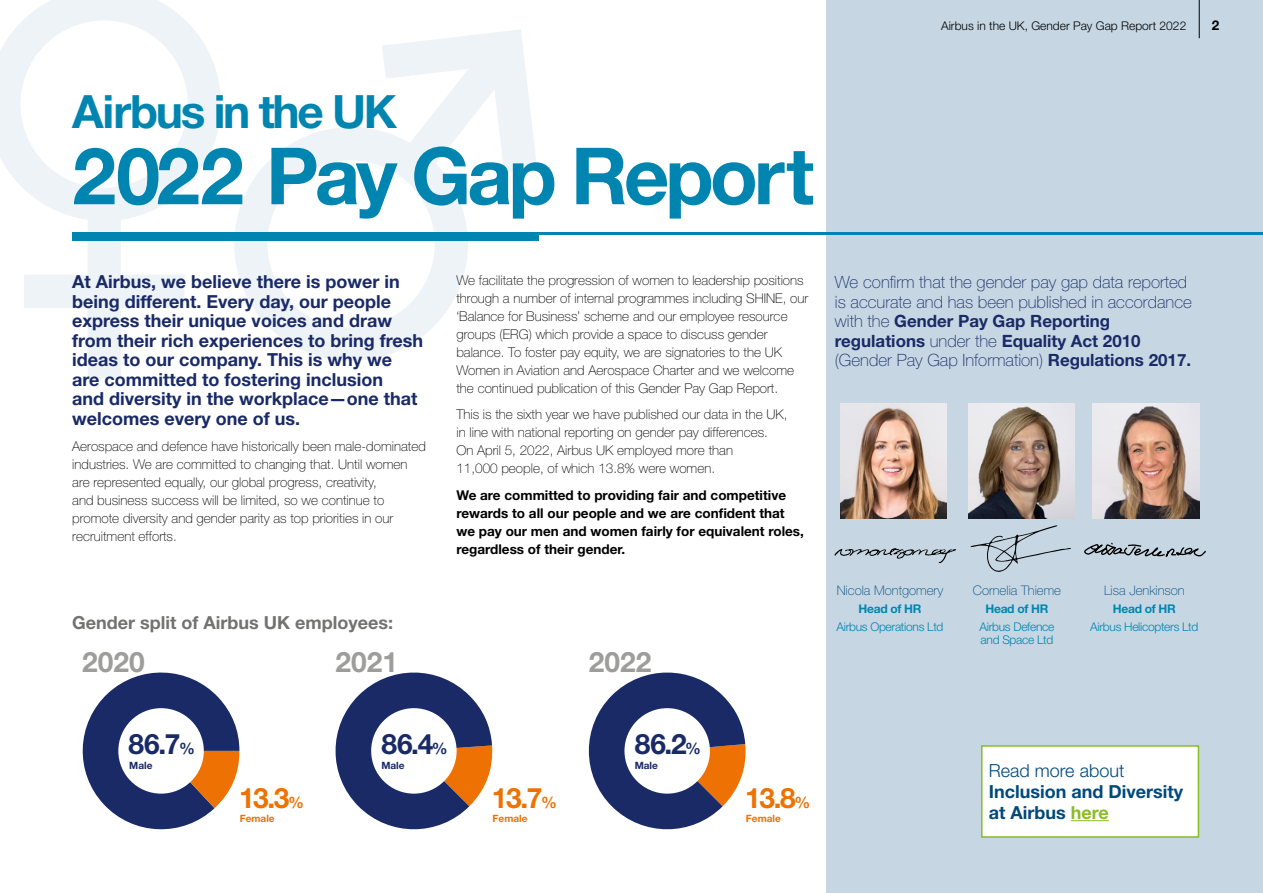
<style>
.page{position:relative;width:1263px;height:893px;background:#fff}
.page>*{position:absolute;margin:0;border:0;box-sizing:border-box;transform-origin:0 0}
.t1{font:700 79.05px "Helvetica Neue LT Std";letter-spacing:-.05em;color:#0085b0}
.t2{font:700 45.9px "Helvetica Neue LT Std";letter-spacing:-.05em;color:#0085b0}
.t3{font:700 28.2px "Helvetica Neue LT Std";color:#192a67}
.t4{font:700 28.2px "Helvetica Neue LT Std";color:#ee7203}
.t5{font:700 28.2px "Helvetica Neue LT Std";color:#9d9d9c}
.t6{font:700 18px/19.5px "Helvetica Neue LT Std";color:#192a67}
.t7{font:700 18px/21px "Helvetica Neue LT Std";color:#00497b}
.t8{font:700 18px "Helvetica Neue LT Std";color:#727271}
.t9{font:300 18px "Helvetica Neue LT Std";color:#00497b}
.t10{font:100 16.95px/19.4px "Helvetica Neue LT Std";color:#192a67}
.t11{font:100 13.5px/18px "Helvetica Neue LT Std";color:#000}
.t12{font:700 13.5px/18px "Helvetica Neue LT Std";color:#000}
.t13{font:100 13.2px "Helvetica Neue LT Std";color:#00497b}
.t14{font:300 12px/13.5px "Helvetica Neue LT Std";letter-spacing:-.025em;color:#0085b0}
.t15{font:300 12px "Helvetica Neue LT Std";color:#000}
.t16{font:700 12px "Helvetica Neue LT Std";letter-spacing:-.025em;color:#0085b0}
.t17{font:700 10.05px "Helvetica Neue LT Std";color:#ee7203}
.t18{font:700 10.05px "Helvetica Neue LT Std";color:#192a67}
.s1{font-weight:700}
.s2{font-size:15.9px}
.s3{color:#89bd24}
</style>
<div class="page">
<div style="left:826px;top:0;width:437px;height:893px;background:#c6d7e3"></div>
<svg style="left:0;top:0;width:219px;height:378px"></svg>
<svg style="left:219px;top:30px;width:318px;height:331px"></svg>
<hr style="left:1199px;top:0;width:1px;height:38px;background:#000">
<svg style="left:970px;top:525px;width:101px;height:47px"></svg>
<svg style="left:834px;top:548px;width:122px;height:15px"></svg>
<svg style="left:1085px;top:542px;width:121px;height:15px"></svg>
<img style="left:840px;top:404px;width:107px;height:115px">
<img style="left:968px;top:404px;width:106px;height:115px">
<img style="left:1093px;top:404px;width:106px;height:115px">
<div style="left:72px;top:232px;width:467px;height:8px;background:#0085b0"></div>
<hr style="left:72px;top:232px;width:1191px;height:3px;background:#0085b0">
<div style="left:982px;top:746px;width:216px;height:91px;background:#fff"></div>
<hr style="left:1071px;top:820px;width:38px;height:1px;background:#89bd24">
<div style="left:981px;top:745px;width:218px;height:93px;border:2px solid #89bd24"></div>
<svg style="left:82px;top:672px;width:157px;height:158px"></svg>
<div style="left:118px;top:708px;width:86px;height:86px;background:#fff;border-radius:50%"></div>
<svg style="left:335px;top:672px;width:158px;height:158px"></svg>
<svg style="left:588px;top:672px;width:158px;height:158px"></svg>
<div style="left:371px;top:708px;width:86px;height:86px;background:#fff;border-radius:50%"></div>
<div style="left:624px;top:708px;width:86px;height:86px;background:#fff;border-radius:50%"></div>
<p class="t15" style="left:941px;top:18px;width:247px">Airbus in the UK, Gender Pay Gap Report 2022</p>
<p class="t12" style="left:1212px;top:16px;width:9px">2</p>
<h2 class="t2" style="left:72px;top:84px;width:326px">Airbus in the UK</h2>
<h1 class="t1" style="left:72px;top:127px;width:743px">2022 Pay Gap Report</h1>
<p class="t6" style="left:72px;top:272px;width:352px">At Airbus, we believe there is power in being different. Every day, our people express their unique voices and draw from their rich experiences to bring fresh ideas to our company. This is why we are committed to fostering inclusion<br>and diversity in the workplace—one that welcomes every one of us.</p>
<p class="t11" style="left:72px;top:437px;width:355px">Aerospace and defence have historically been male-dominated industries. We are committed to changing that. Until women are represented equally, our global progress, creativity,<br>and business success will be limited, so we continue to promote diversity and gender parity as top priorities in our recruitment efforts.</p>
<h3 class="t8" style="left:72px;top:612px;width:322px">Gender split of Airbus UK employees:</h3>
<h3 class="t5" style="left:82px;top:644px;width:64px">2020</h3>
<h3 class="t5" style="left:335px;top:644px;width:64px">2021</h3>
<p class="t11" style="left:456px;top:271px;width:353px">We facilitate the progression of women to leadership positions through a number of internal programmes including SHINE, our ‘Balance for Business’ scheme and our employee resource groups (ERG) which provide a space to discuss gender balance. To foster pay equity, we are signatories to the UK Women in Aviation and Aerospace Charter and we welcome the continued publication of this Gender Pay Gap Report.</p>
<p class="t11" style="left:456px;top:405px;width:333px">This is the sixth year we have published our data in the UK, in line with national reporting on gender pay differences.<br>On April 5, 2022, Airbus UK employed more than<br>11,000 people, of which 13.8% were women.</p>
<p class="t12" style="left:456px;top:485px;width:349px">We are committed to providing fair and competitive rewards to all our people and we are confident that we pay our men and women fairly for equivalent roles, regardless of their gender.</p>
<h3 class="t5" style="left:589px;top:644px;width:64px">2022</h3>
<p class="t10" style="left:835px;top:273px;width:358px">We confirm that the gender pay gap data reported is accurate and has been published in accordance with the <span class="s1">Gender Pay Gap Reporting regulations</span> under the <span class="s1">Equality Act 2010 </span>(Gender Pay Gap Information) <span class="s1">Regulations 2017.</span></p>
<p class="t13" style="left:837px;top:582px;width:108px">Nicola Montgomery</p>
<p class="t16" style="left:858px;top:601px;width:64px">Head of HR</p>
<p class="t14" style="left:836px;top:619px;width:108px">Airbus Operations Ltd</p>
<p class="t13" style="left:973px;top:582px;width:90px">Cornelia Thieme</p>
<p class="t16" style="left:985px;top:601px;width:64px">Head of HR</p>
<p class="t14" style="left:979px;top:619px;width:76px">Airbus Defence and Space Ltd</p>
<p class="t13" style="left:1104px;top:582px;width:82px">Lisa Jenkinson</p>
<p class="t16" style="left:1113px;top:601px;width:64px">Head of HR</p>
<p class="t14" style="left:1090px;top:619px;width:110px">Airbus Helicopters Ltd</p>
<h3 class="t3" style="left:129px;top:727px;width:68px">86.7<span class="s2">%</span></h3>
<p class="t18" style="left:129px;top:759px;width:25px">Male</p>
<h3 class="t4" style="left:239px;top:780px;width:66px">13.3<span class="s2">%</span></h3>
<p class="t17" style="left:240px;top:812px;width:36px">Female</p>
<h3 class="t3" style="left:381px;top:727px;width:68px">86.4<span class="s2">%</span></h3>
<p class="t18" style="left:381px;top:759px;width:25px">Male</p>
<h3 class="t4" style="left:492px;top:780px;width:66px">13.7<span class="s2">%</span></h3>
<p class="t17" style="left:493px;top:812px;width:36px">Female</p>
<h3 class="t3" style="left:635px;top:727px;width:68px">86.2<span class="s2">%</span></h3>
<p class="t18" style="left:635px;top:759px;width:25px">Male</p>
<h3 class="t4" style="left:745px;top:780px;width:66px">13.8<span class="s2">%</span></h3>
<p class="t17" style="left:746px;top:812px;width:36px">Female</p>
<h3 class="t9" style="left:989px;top:759px;width:137px">Read more about</h3>
<h3 class="t7" style="left:989px;top:781px;width:196px">Inclusion and Diversity at Airbus <span class="s3">here</span></h3>
</div>
